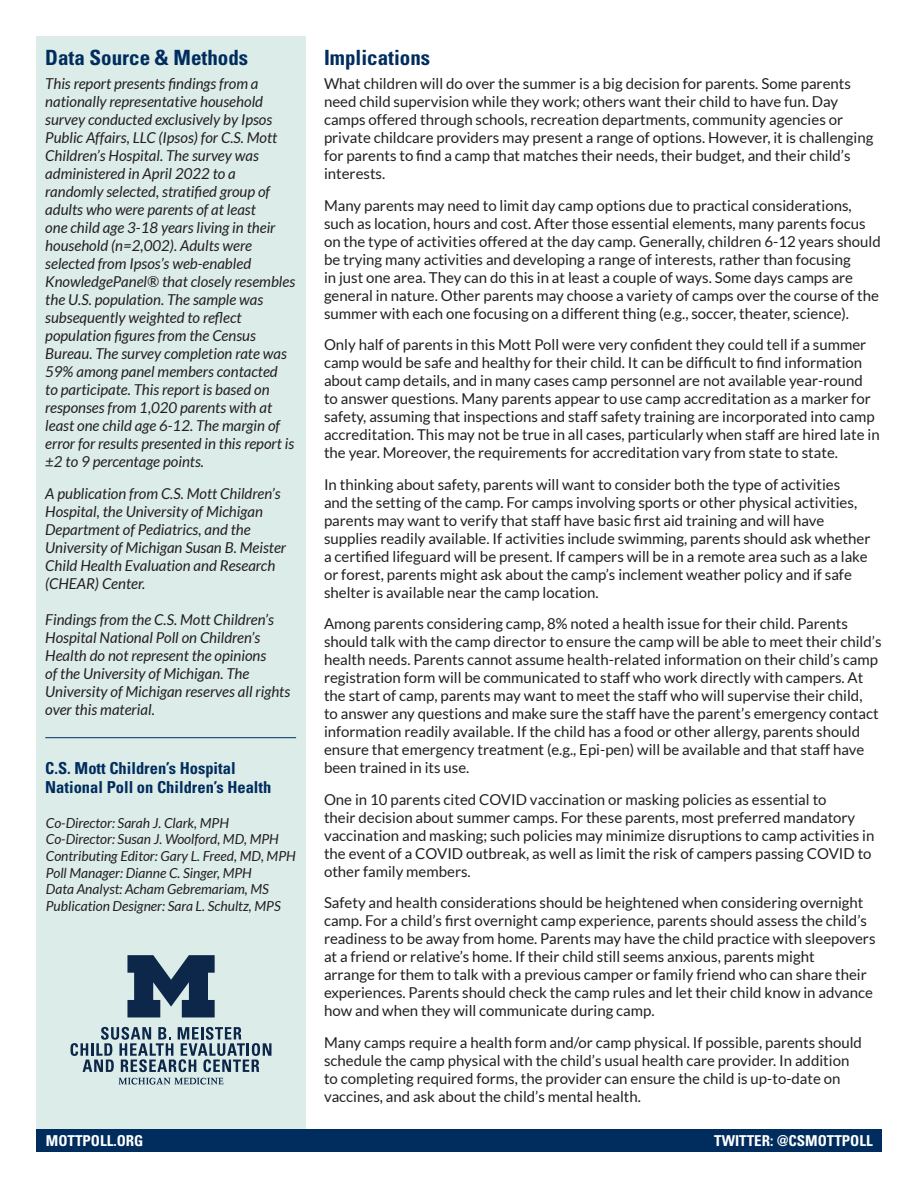
<style>
.page{position:relative;width:918px;height:1188px;background:#fff}
.page>*{position:absolute;margin:0;border:0;box-sizing:border-box;transform-origin:0 0}
.t1{font:700 condensed 21px "Univers";color:#002d5e}
.t2{font:700 condensed 16.5px "Univers";color:#002d5e}
.t3{font:15px/18px "Lato";color:#231f20}
.t4{font:italic 15px/18px "Lato";color:#231f20}
.t5{font:700 condensed 15px "Univers";color:#fff}
.t6{font:italic 13.8px/16.5px "Lato";color:#231f20}
</style>
<div class="page">
<div style="left:36px;top:36px;width:270px;height:1112px;background:#dcece8"></div>
<div style="left:36px;top:1129px;width:846px;height:23px;background:#002d5e"></div>
<hr style="left:45px;top:737px;width:251px;height:1px;background:#002d5e">
<svg style="left:71px;top:1027px;width:200px;height:45px"></svg>
<svg style="left:118px;top:1078px;width:105px;height:7px"></svg>
<svg style="left:127px;top:955px;width:88px;height:62px"></svg>
<p class="t1" style="left:45px;top:45px;width:204px">Data Source &amp; Methods</p>
<p class="t4" style="left:45px;top:75px;width:251px">This report presents findings from a nationally representative household survey conducted exclusively by Ipsos Public Affairs, LLC (Ipsos) for C.S. Mott Children’s Hospital. The survey was administered in April 2022 to a randomly selected, stratified group of adults who were parents of at least<br>one child age 3-18 years living in their household (n=2,002). Adults were selected from Ipsos’s web-enabled KnowledgePanel® that closely resembles the U.S. population. The sample was subsequently weighted to reflect population figures from the Census Bureau. The survey completion rate was 59% among panel members contacted<br>to participate. This report is based on responses from 1,020 parents with at least one child age 6-12. The margin of error for results presented in this report is ±2 to 9 percentage points.</p>
<p class="t4" style="left:45px;top:485px;width:242px">A publication from C.S. Mott Children’s Hospital, the University of Michigan Department of Pediatrics, and the University of Michigan Susan B. Meister Child Health Evaluation and Research (CHEAR) Center.</p>
<p class="t4" style="left:45px;top:611px;width:247px">Findings from the C.S. Mott Children’s Hospital National Poll on Children’s Health do not represent the opinions<br>of the University of Michigan. The University of Michigan reserves all rights over this material.</p>
<p class="t2" style="left:45px;top:758px;width:192px">C.S. Mott Children’s Hospital</p>
<p class="t2" style="left:45px;top:778px;width:228px">National Poll on Children’s Health</p>
<p class="t6" style="left:46px;top:815px;width:251px">Co-Director: Sarah J. Clark, MPH Co-Director: Susan J. Woolford, MD, MPH Contributing Editor: Gary L. Freed, MD, MPH Poll Manager: Dianne C. Singer, MPH<br>Data Analyst: Acham Gebremariam, MS Publication Designer: Sara L. Schultz, MPS</p>
<p class="t1" style="left:324px;top:45px;width:108px">Implications</p>
<p class="t3" style="left:324px;top:75px;width:551px">What children will do over the summer is a big decision for parents. Some parents need child supervision while they work; others want their child to have fun. Day camps offered through schools, recreation departments, community agencies or private childcare providers may present a range of options. However, it is challenging for parents to find a camp that matches their needs, their budget, and their child’s interests.</p>
<p class="t3" style="left:324px;top:196px;width:558px">Many parents may need to limit day camp options due to practical considerations, such as location, hours and cost. After those essential elements, many parents focus on the type of activities offered at the day camp. Generally, children 6-12 years should be trying many activities and developing a range of interests, rather than focusing<br>in just one area. They can do this in at least a couple of ways. Some days camps are general in nature. Other parents may choose a variety of camps over the course of the summer with each one focusing on a different thing (e.g., soccer, theater, science).</p>
<p class="t3" style="left:324px;top:336px;width:557px">Only half of parents in this Mott Poll were very confident they could tell if a summer camp would be safe and healthy for their child. It can be difficult to find information about camp details, and in many cases camp personnel are not available year-round to answer questions. Many parents appear to use camp accreditation as a marker for safety, assuming that inspections and staff safety training are incorporated into camp accreditation. This may not be true in all cases, particularly when staff are hired late in the year. Moreover, the requirements for accreditation vary from state to state.</p>
<p class="t3" style="left:324px;top:475px;width:548px">In thinking about safety, parents will want to consider both the type of activities<br>and the setting of the camp. For camps involving sports or other physical activities, parents may want to verify that staff have basic first aid training and will have supplies readily available. If activities include swimming, parents should ask whether a certified lifeguard will be present. If campers will be in a remote area such as a lake or forest, parents might ask about the camp’s inclement weather policy and if safe shelter is available near the camp location.</p>
<p class="t3" style="left:324px;top:615px;width:559px">Among parents considering camp, 8% noted a health issue for their child. Parents should talk with the camp director to ensure the camp will be able to meet their child’s health needs. Parents cannot assume health-related information on their child’s camp registration form will be communicated to staff who work directly with campers. At the start of camp, parents may want to meet the staff who will supervise their child,<br>to answer any questions and make sure the staff have the parent’s emergency contact information readily available. If the child has a food or other allergy, parents should ensure that emergency treatment (e.g., Epi-pen) will be available and that staff have been trained in its use.</p>
<p class="t3" style="left:324px;top:790px;width:552px">One in 10 parents cited COVID vaccination or masking policies as essential to<br>their decision about summer camps. For these parents, most preferred mandatory vaccination and masking; such policies may minimize disruptions to camp activities in the event of a COVID outbreak, as well as limit the risk of campers passing COVID to other family members.</p>
<p class="t3" style="left:324px;top:894px;width:553px">Safety and health considerations should be heightened when considering overnight camp. For a child’s first overnight camp experience, parents should assess the child’s readiness to be away from home. Parents may have the child practice with sleepovers at a friend or relative’s home. If their child still seems anxious, parents might<br>arrange for them to talk with a previous camper or family friend who can share their experiences. Parents should check the camp rules and let their child know in advance how and when they will communicate during camp.</p>
<p class="t3" style="left:324px;top:1033px;width:540px">Many camps require a health form and/or camp physical. If possible, parents should schedule the camp physical with the child’s usual health care provider. In addition to completing required forms, the provider can ensure the child is up-to-date on vaccines, and ask about the child’s mental health.</p>
<p class="t5" style="left:46px;top:1132px;width:99px">MOTTPOLL.ORG</p>
<p class="t5" style="left:714px;top:1132px;width:160px">TWITTER: @CSMOTTPOLL</p>
</div>
